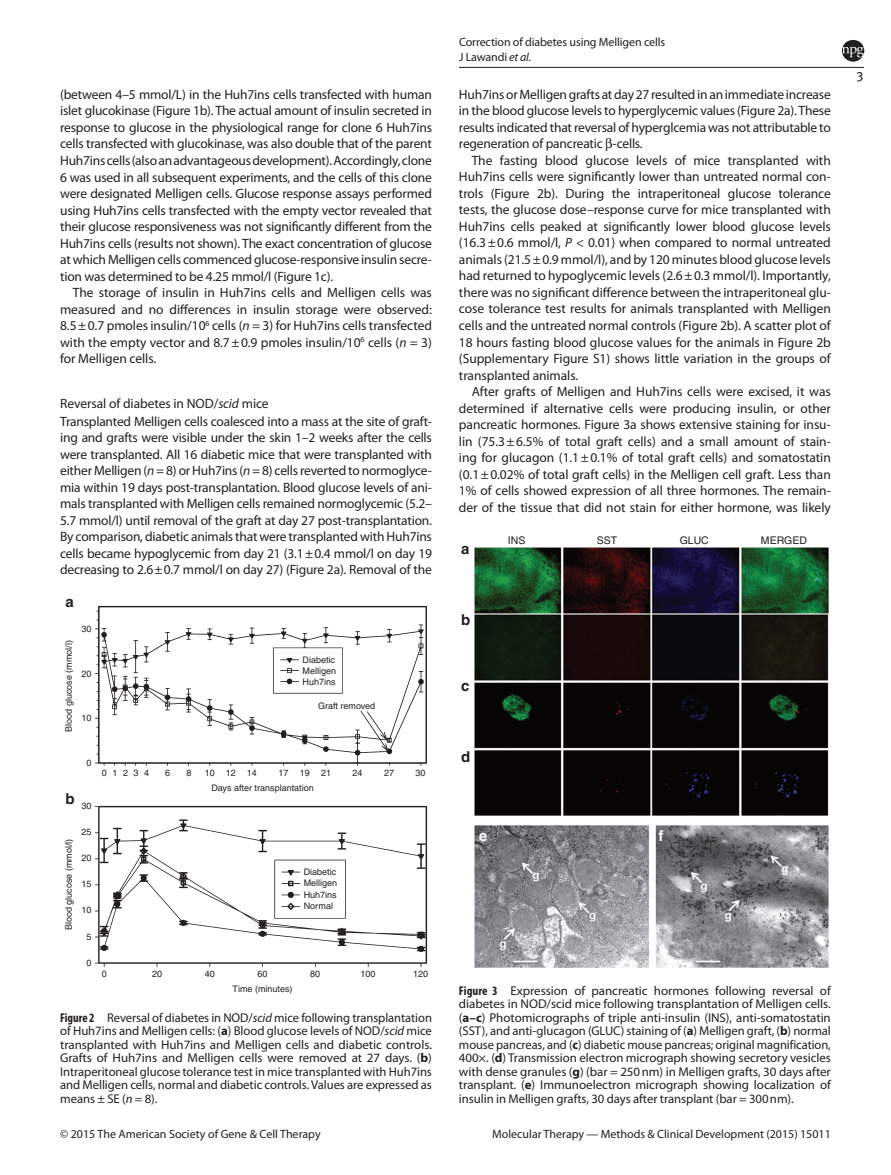
<style>
.page{position:relative;width:891px;height:1175px;background:#fff}
.page>*{position:absolute;margin:0;border:0;box-sizing:border-box;transform-origin:0 0}
.t1{font:700 15px "Helvetica";color:#231f20}
.t2{font:700 15px "Helvetica";color:#fff}
.t3{font:13.5px/16.5px "Myriad Pro";letter-spacing:-.015em;color:#231f20;text-align:justify}
.t4{font:13.5px "Meta Book LF";color:#231f20}
.t5{font:12.75px/13.5px "Myriad Pro";letter-spacing:-.005em;color:#231f20;text-align:justify}
.t6{font:12px/15px "Myriad Pro";color:#231f20}
.t7{font:10.5px "Helvetica";color:#231f20}
.t8{font:9px/11.6px "Helvetica";color:#231f20;text-align:justify}
.s1{font-style:italic}
.s2{font-weight:700;font-stretch:condensed}
.s3{font-weight:700}
</style>
<div class="page">
<svg style="left:842px;top:40px;width:22px;height:22px"></svg>
<hr style="left:459px;top:67px;width:405px;height:1px;background:#231f20">
<img style="left:95px;top:605px;width:333px;height:362px">
<img style="left:475px;top:547px;width:354px;height:268px">
<img style="left:475px;top:826px;width:354px;height:141px">
<p class="t3" style="left:60px;top:86px;width:373px">(between 4–5 mmol/L) in the Huh7ins cells transfected with human islet glucokinase (Figure 1b). The actual amount of insulin secreted in response to glucose in the physiological range for clone 6 Huh7ins cells transfected with glucokinase, was also double that of the parent Huh7ins cells (also an advantageous development). Accordingly, clone 6 was used in all subsequent experiments, and the cells of this clone were designated Melligen cells. Glucose response assays performed using Huh7ins cells transfected with the empty vector revealed that their glucose responsiveness was not significantly different from the Huh7ins cells (results not shown). The exact concentration of glucose at which Melligen cells commenced glucose-responsive insulin secre&shy;tion was determined to be 4.25 mmol/l (Figure 1c).</p>
<p class="t3" style="left:60px;top:284px;width:373px;text-indent:13px">The storage of insulin in Huh7ins cells and Melligen cells was measured and no differences in insulin storage were observed:<br>8.5±0.7 pmoles insulin/10<sup>6</sup> cells (<span class="s1">n</span> = 3) for Huh7ins cells transfected with the empty vector and 8.7±0.9 pmoles insulin/10<sup>6</sup> cells (<span class="s1">n</span> = 3) for Melligen cells.</p>
<p class="t3" style="left:60px;top:394px;width:373px;line-height:18px">Reversal of diabetes in NOD/<span class="s1">scid</span> mice<br>Transplanted Melligen cells coalesced into a mass at the site of graft-</p>
<p class="t3" style="left:60px;top:429px;width:373px">ing and grafts were visible under the skin 1–2 weeks after the cells were transplanted. All 16 diabetic mice that were transplanted with either Melligen (<span class="s1">n</span> = 8) or Huh7ins (<span class="s1">n</span> = 8) cells reverted to normoglyce&shy;mia within 19 days post-transplantation. Blood glucose levels of ani&shy;mals transplanted with Melligen cells remained normoglycemic (5.2– 5.7 mmol/l) until removal of the graft at day 27 post-transplantation.<br>By comparison, diabetic animals that were transplanted with Huh7ins cells became hypoglycemic from day 21 (3.1±0.4 mmol/l on day 19 decreasing to 2.6±0.7 mmol/l on day 27) (Figure 2a). Removal of the</p>
<p class="t1" style="left:65px;top:593px;width:10px">a</p>
<p class="t8" style="left:82px;top:623px;width:12px">30</p>
<p class="t8" style="left:82px;top:668px;width:12px">20</p>
<p class="t8" style="left:63px;top:731px;width:93px;rotate:-90deg">Blood glucose (mmol/l)</p>
<p class="t8" style="left:82px;top:712px;width:12px">10</p>
<p class="t8" style="left:87px;top:757px;width:7px">0</p>
<p class="t8" style="left:82px;top:800px;width:12px">30</p>
<p class="t8" style="left:82px;top:826px;width:12px">25</p>
<p class="t1" style="left:65px;top:789px;width:11px">b</p>
<p class="t8" style="left:63px;top:930px;width:93px;rotate:-90deg">Blood glucose (mmol/l)</p>
<p class="t8" style="left:82px;top:852px;width:12px">20</p>
<p class="t8" style="left:82px;top:878px;width:12px">15</p>
<p class="t8" style="left:82px;top:904px;width:12px">10</p>
<p class="t8" style="left:87px;top:930px;width:7px">5</p>
<p class="t8" style="left:87px;top:956px;width:7px">0</p>
<p class="t8" style="left:303px;top:655px;width:35px;line-height:10.6px">Diabetic Melligen Huh7ins</p>
<p class="t8" style="left:318px;top:700px;width:59px">Graft removed</p>
<p class="t8" style="left:102px;top:767px;width:49px">01234</p>
<p class="t8" style="left:165px;top:767px;width:7px">6</p>
<p class="t8" style="left:186px;top:767px;width:7px">8</p>
<p class="t8" style="left:205px;top:767px;width:53px">10 12 14</p>
<p class="t8" style="left:279px;top:767px;width:12px">17</p>
<p class="t8" style="left:300px;top:767px;width:12px">19</p>
<p class="t8" style="left:321px;top:767px;width:12px">21</p>
<p class="t8" style="left:352px;top:767px;width:12px">24</p>
<p class="t8" style="left:384px;top:767px;width:12px">27</p>
<p class="t8" style="left:416px;top:767px;width:12px">30</p>
<p class="t8" style="left:211px;top:782px;width:104px">Days after transplantation</p>
<p class="t8" style="left:102px;top:967px;width:7px">0</p>
<p class="t8" style="left:304px;top:865px;width:35px">Diabetic Melligen Huh7ins Normal</p>
<p class="t8" style="left:152px;top:967px;width:12px">20</p>
<p class="t8" style="left:205px;top:967px;width:12px">40</p>
<p class="t8" style="left:233px;top:966px;width:62px;line-height:15.3px;text-align:center">60<br>Time (minutes)</p>
<p class="t8" style="left:310px;top:967px;width:12px">80</p>
<p class="t8" style="left:360px;top:967px;width:17px">100</p>
<p class="t8" style="left:413px;top:967px;width:17px">120</p>
<p class="t5" style="left:60px;top:1010px;width:373px"><span class="s2">Figure 2</span> Reversal of diabetes in NOD/<span class="s1">scid</span> mice following transplantation of Huh7ins and Melligen cells: (<span class="s3">a</span>) Blood glucose levels of NOD/<span class="s1">scid</span> mice transplanted with Huh7ins and Melligen cells and diabetic controls.<br>Grafts of Huh7ins and Melligen cells were removed at 27 days. (<span class="s3">b</span>)<br>Intraperitoneal glucose tolerance test in mice transplanted with Huh7ins and Melligen cells, normal and diabetic controls. Values are expressed as means ± SE (<span class="s1">n</span> = 8).</p>
<p class="t6" style="left:459px;top:34px;width:208px">Correction of diabetes using Melligen cells<br>J Lawandi <span class="s1">et al.</span></p>
<p class="t3" style="left:459px;top:86px;width:373px">Huh7ins or Melligen grafts at day 27 resulted in an immediate increase in the blood glucose levels to hyperglycemic values (Figure 2a). These results indicated that reversal of hyperglcemia was not attributable to regeneration of pancreatic -cells.</p>
<p class="t3" style="left:459px;top:152px;width:373px;text-indent:13px">The fasting blood glucose levels of mice transplanted with Huh7ins cells were significantly lower than untreated normal con&shy;trols (Figure 2b). During the intraperitoneal glucose tolerance tests, the glucose dose–response curve for mice transplanted with Huh7ins cells peaked at significantly lower blood glucose levels (16.3±0.6 mmol/l, <span class="s1">P</span> &lt; 0.01) when compared to normal untreated animals (21.5±0.9 mmol/l), and by 120 minutes blood glucose levels had returned to hypoglycemic levels (2.6±0.3 mmol/l). Importantly, there was no significant difference between the intraperitoneal glu&shy;cose tolerance test results for animals transplanted with Melligen cells and the untreated normal controls (Figure 2b). A scatter plot of 18 hours fasting blood glucose values for the animals in Figure 2b (Supplementary Figure S1) shows little variation in the groups of transplanted animals.</p>
<p class="t3" style="left:459px;top:383px;width:373px;text-indent:13px">After grafts of Melligen and Huh7ins cells were excised, it was determined if alternative cells were producing insulin, or other pancreatic hormones. Figure 3a shows extensive staining for insu&shy;lin (75.3±6.5% of total graft cells) and a small amount of stain&shy;ing for glucagon (1.1±0.1% of total graft cells) and somatostatin (0.1±0.02% of total graft cells) in the Melligen cell graft. Less than 1% of cells showed expression of all three hormones. The remain&shy;der of the tissue that did not stain for either hormone, was likely</p>
<p class="t1" style="left:461px;top:540px;width:10px">a</p>
<p class="t1" style="left:461px;top:611px;width:11px">b</p>
<p class="t1" style="left:461px;top:676px;width:10px">c</p>
<p class="t1" style="left:461px;top:747px;width:11px">d</p>
<p class="t7" style="left:508px;top:534px;width:19px">INS</p>
<p class="t7" style="left:597px;top:534px;width:22px">SST</p>
<p class="t7" style="left:680px;top:534px;width:31px">GLUC</p>
<p class="t7" style="left:761px;top:534px;width:48px">MERGED</p>
<p class="t2" style="left:479px;top:826px;width:10px">e</p>
<p class="t2" style="left:659px;top:826px;width:6px">f</p>
<p class="t5" style="left:459px;top:983px;width:373px"><span class="s2">Figure 3</span> Expression of pancreatic hormones following reversal of diabetes in NOD/scid mice following transplantation of Melligen cells. (<span class="s3">a–c</span>) Photomicrographs of triple anti-insulin (INS), anti-somatostatin (SST), and anti-glucagon (GLUC) staining of (<span class="s3">a</span>) Melligen graft, (<span class="s3">b</span>) normal mouse pancreas, and (<span class="s3">c</span>) diabetic mouse pancreas; original magnification, 400×. (<span class="s3">d</span>) Transmission electron micrograph showing secretory vesicles with dense granules (<span class="s3">g</span>) (bar = 250nm) in Melligen grafts, 30 days after transplant. (<span class="s3">e</span>) Immunoelectron micrograph showing localization of insulin in Melligen grafts, 30 days after transplant (bar = 300nm).</p>
<p class="t6" style="left:60px;top:1126px;width:262px">© 2015 The American Society of Gene &amp; Cell Therapy</p>
<p class="t6" style="left:492px;top:1126px;width:340px">Molecular Therapy — Methods &amp; Clinical Development (2015) 15011</p>
<p class="t4" style="left:856px;top:69px;width:9px">3</p>
</div>
